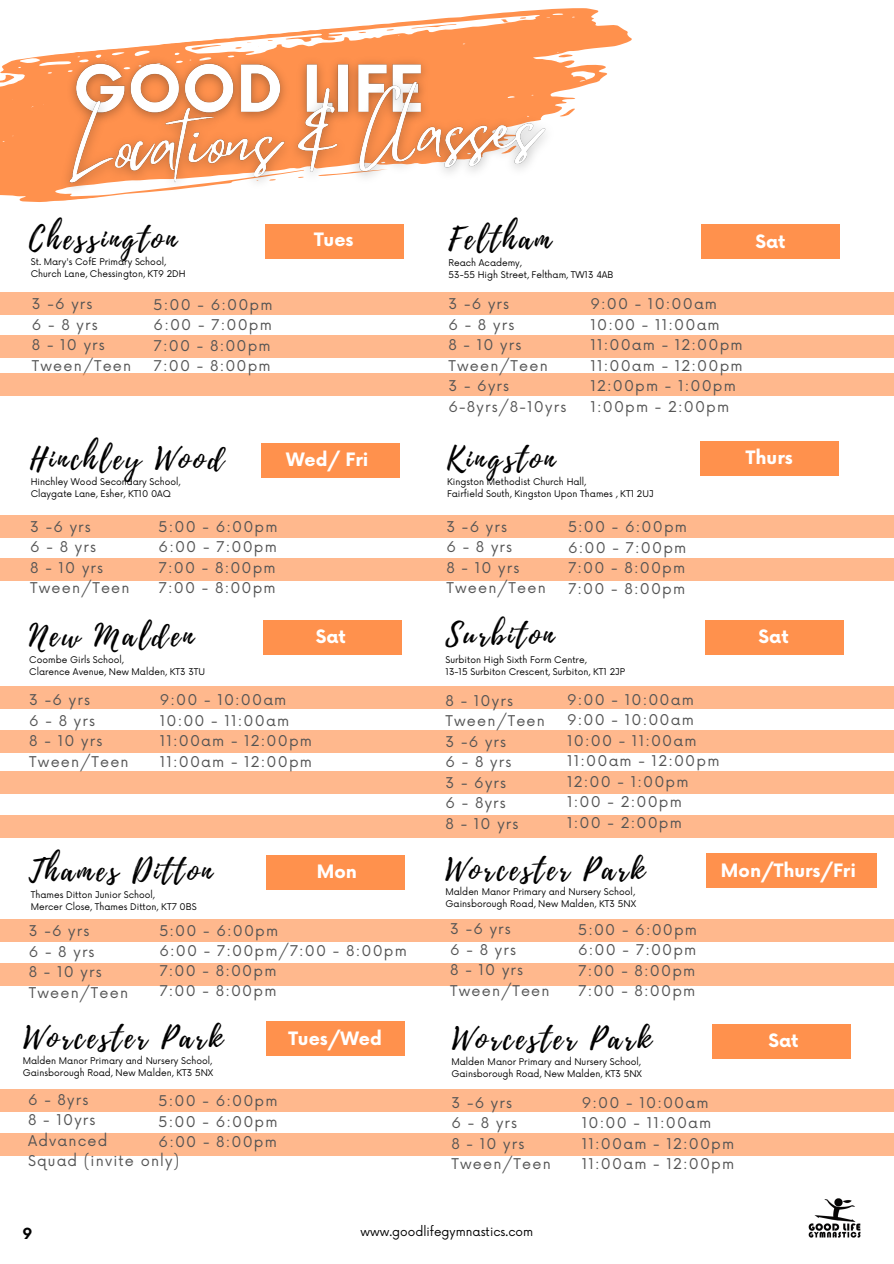
<style>
.page{position:relative;width:894px;height:1264px;background:#fff}
.page>*{position:absolute;margin:0;border:0;box-sizing:border-box;transform-origin:0 0}
.t1{font:30px "Playlist Script";letter-spacing:.1em;color:#000}
.t2{font:700 18px "Now";color:#fff}
.t3{font:700 15px "Now";color:#000}
.t4{font:14.4px/20.5px "Now";letter-spacing:.08em;color:#545454}
.t5{font:12px "Now";color:#000}
.t6{font:9px "Now";color:#000}
</style>
<div class="page">
<svg style="left:243px;top:8px;width:389px;height:79px"></svg>
<svg style="left:411px;top:23px;width:45px;height:6px"></svg>
<svg style="left:500px;top:19px;width:9px;height:4px"></svg>
<svg style="left:358px;top:31px;width:8px;height:2px"></svg>
<svg style="left:386px;top:29px;width:8px;height:2px"></svg>
<svg style="left:519px;top:17px;width:7px;height:2px"></svg>
<svg style="left:0;top:37px;width:581px;height:165px;fill:#ff914d"></svg>
<svg style="left:443px;top:56px;width:7px;height:4px"></svg>
<svg style="left:461px;top:54px;width:7px;height:2px"></svg>
<img style="left:808px;top:1198px;width:53px;height:40px">
<img style="left:59px;top:50px;width:384px;height:10px">
<img style="left:46px;top:60px;width:519px;height:142px">
<div style="left:0;top:292px;width:893px;height:22px;background:#ffb88d"></div>
<div style="left:0;top:335px;width:893px;height:23px;background:#ffb88d"></div>
<div style="left:266px;top:224px;width:138px;height:34px;background:#ff914d"></div>
<div style="left:701px;top:224px;width:138px;height:34px;background:#ff914d"></div>
<div style="left:0;top:373px;width:893px;height:23px;background:#ffb88d"></div>
<div style="left:0;top:515px;width:893px;height:22px;background:#ffb88d"></div>
<div style="left:0;top:558px;width:893px;height:23px;background:#ffb88d"></div>
<div style="left:262px;top:443px;width:138px;height:35px;background:#ff914d"></div>
<div style="left:700px;top:441px;width:138px;height:35px;background:#ff914d"></div>
<div style="left:0;top:686px;width:893px;height:23px;background:#ffb88d"></div>
<div style="left:0;top:730px;width:893px;height:23px;background:#ffb88d"></div>
<div style="left:263px;top:620px;width:138px;height:35px;background:#ff914d"></div>
<div style="left:705px;top:620px;width:138px;height:35px;background:#ff914d"></div>
<div style="left:0;top:771px;width:893px;height:22px;background:#ffb88d"></div>
<div style="left:0;top:814px;width:893px;height:23px;background:#ffb88d"></div>
<div style="left:266px;top:855px;width:138px;height:35px;background:#ff914d"></div>
<div style="left:0;top:919px;width:893px;height:23px;background:#ffb88d"></div>
<div style="left:0;top:963px;width:893px;height:22px;background:#ffb88d"></div>
<div style="left:0;top:1089px;width:893px;height:22px;background:#ffb88d"></div>
<div style="left:0;top:1132px;width:893px;height:23px;background:#ffb88d"></div>
<div style="left:705px;top:853px;width:171px;height:35px;background:#ff914d"></div>
<div style="left:266px;top:1021px;width:138px;height:35px;background:#ff914d"></div>
<div style="left:712px;top:1023px;width:138px;height:35px;background:#ff914d"></div>
<h3 class="t1" style="left:29px;top:217px;width:148px">Chessington</h3>
<h3 class="t6" style="left:31px;top:256px;width:136px">St. Mary's CofE Primary School,</h3>
<p class="t6" style="left:31px;top:268px;width:156px">Church Lane, Chessington, KT9 2DH</p>
<p class="t2" style="left:314px;top:230px;width:41px">Tues</p>
<p class="t1" style="left:448px;top:217px;width:104px">Feltham</p>
<p class="t6" style="left:448px;top:257px;width:75px">Reach Academy,</p>
<h4 class="t6" style="left:448px;top:269px;width:166px">53-55 High Street, Feltham, TW13 4AB</h4>
<p class="t4" style="left:32px;top:294px;width:101px">3 -6 yrs<br>6-8yrs<br>8 - 10 yrs<br>Tween/Teen</p>
<h5 class="t4" style="left:153px;top:295px;width:120px">5:00 - 6:00pm<br>6:00 - 7:00pm<br>7:00 - 8:00pm<br>7:00 - 8:00pm</h5>
<h5 class="t4" style="left:448px;top:294px;width:119px">3 -6 yrs<br>6-8yrs<br>8 - 10 yrs<br>Tween/Teen<br>3 - 6yrs<br>6-8yrs/8-10yrs</h5>
<h5 class="t4" style="left:590px;top:294px;width:154px">9:00 - 10:00am<br>10:00 - 11:00am<br>11:00am - 12:00pm<br>11:00am - 12:00pm<br>12:00pm - 1:00pm<br>1:00pm - 2:00pm</h5>
<h4 class="t2" style="left:755px;top:231px;width:31px">Sat</h4>
<p class="t1" style="left:30px;top:437px;width:195px">Hinchley Wood</p>
<p class="t6" style="left:31px;top:477px;width:151px">Hinchley Wood Secondary School,</p>
<p class="t6" style="left:31px;top:489px;width:142px">Claygate Lane, Esher, KT10 0AQ</p>
<p class="t2" style="left:286px;top:450px;width:84px">Wed/ Fri</p>
<h4 class="t1" style="left:446px;top:437px;width:110px">Kingston</h4>
<h3 class="t2" style="left:745px;top:448px;width:48px">Thurs</h3>
<h3 class="t6" style="left:447px;top:477px;width:140px">Kingston Methodist Church Hall,</h3>
<h4 class="t6" style="left:447px;top:489px;width:208px">Fairfield South, Kingston Upon Thames , KT1 2UJ</h4>
<h5 class="t4" style="left:30px;top:517px;width:101px">3 -6 yrs<br>6-8yrs<br>8 - 10 yrs<br>Tween/Teen</h5>
<h5 class="t4" style="left:158px;top:517px;width:120px">5:00 - 6:00pm<br>6:00 - 7:00pm<br>7:00 - 8:00pm<br>7:00 - 8:00pm</h5>
<h3 class="t4" style="left:446px;top:517px;width:101px">3 -6 yrs<br>6-8yrs<br>8 - 10 yrs<br>Tween/Teen</h3>
<h4 class="t4" style="left:568px;top:517px;width:120px">5:00 - 6:00pm<br>6:00 - 7:00pm<br>7:00 - 8:00pm<br>7:00 - 8:00pm</h4>
<h5 class="t1" style="left:29px;top:614px;width:165px">New Malden</h5>
<h5 class="t2" style="left:316px;top:626px;width:31px">Sat</h5>
<p class="t6" style="left:29px;top:654px;width:96px">Coombe Girls School,</p>
<p class="t6" style="left:29px;top:666px;width:177px">Clarence Avenue, New Malden, KT3 3TU</p>
<h5 class="t1" style="left:445px;top:614px;width:109px">Surbiton</h5>
<h5 class="t6" style="left:445px;top:654px;width:142px">Surbiton High Sixth Form Centre,</h5>
<h5 class="t6" style="left:445px;top:666px;width:181px">13-15 Surbiton Crescent, Surbiton, KT1 2JP</h5>
<p class="t4" style="left:29px;top:690px;width:101px">3 -6 yrs<br>6-8yrs<br>8 - 10 yrs<br>Tween/Teen</p>
<p class="t4" style="left:160px;top:690px;width:154px">9:00 - 10:00am<br>10:00 - 11:00am<br>11:00am - 12:00pm<br>11:00am - 12:00pm</p>
<h3 class="t4" style="left:445px;top:690px;width:101px">8 - 10yrs<br>Tween/Teen<br>3 -6 yrs<br>6-8yrs<br>3 - 6yrs<br>6 - 8yrs<br>8 - 10 yrs</h3>
<h4 class="t4" style="left:567px;top:690px;width:154px">9:00 - 10:00am<br>9:00 - 10:00am<br>10:00 - 11:00am<br>11:00am - 12:00pm<br>12:00 - 1:00pm<br>1:00 - 2:00pm<br>1:00 - 2:00pm</h4>
<h5 class="t2" style="left:758px;top:626px;width:31px">Sat</h5>
<h5 class="t1" style="left:29px;top:849px;width:185px">Thames Ditton</h5>
<h4 class="t6" style="left:31px;top:889px;width:125px">Thames Ditton Junior School,</h4>
<p class="t6" style="left:31px;top:901px;width:167px">Mercer Close, Thames Ditton, KT7 0BS</p>
<h5 class="t2" style="left:317px;top:862px;width:42px">Mon</h5>
<h3 class="t4" style="left:29px;top:921px;width:101px">3 -6 yrs<br>6-8yrs<br>8 - 10 yrs<br>Tween/Teen</h3>
<h5 class="t4" style="left:159px;top:921px;width:249px">5:00 - 6:00pm<br>6:00 - 7:00pm/7:00 - 8:00pm<br>7:00 - 8:00pm<br>7:00 - 8:00pm</h5>
<h3 class="t1" style="left:445px;top:848px;width:200px">Worcester Park</h3>
<p class="t2" style="left:720px;top:861px;width:136px">Mon/Thurs/Fri</p>
<p class="t4" style="left:578px;top:919px;width:120px">5:00 - 6:00pm<br>6:00 - 7:00pm<br>7:00 - 8:00pm<br>7:00 - 8:00pm</p>
<h4 class="t6" style="left:445px;top:886px;width:191px">Malden Manor Primary and Nursery School,</h4>
<h5 class="t6" style="left:445px;top:898px;width:192px">Gainsborough Road, New Malden, KT3 5NX</h5>
<p class="t4" style="left:450px;top:919px;width:101px">3 -6 yrs<br>6-8yrs<br>8 - 10 yrs<br>Tween/Teen</p>
<p class="t1" style="left:23px;top:1015px;width:200px">Worcester Park</p>
<h3 class="t2" style="left:288px;top:1028px;width:95px">Tues/Wed</h3>
<h3 class="t6" style="left:23px;top:1055px;width:191px">Malden Manor Primary and Nursery School,</h3>
<p class="t6" style="left:23px;top:1067px;width:192px">Gainsborough Road, New Malden, KT3 5NX</p>
<p class="t1" style="left:452px;top:1017px;width:200px">Worcester Park</p>
<h4 class="t2" style="left:768px;top:1030px;width:31px">Sat</h4>
<h5 class="t6" style="left:451px;top:1057px;width:191px">Malden Manor Primary and Nursery School,</h5>
<h5 class="t6" style="left:451px;top:1069px;width:192px">Gainsborough Road, New Malden, KT3 5NX</h5>
<p class="t4" style="left:28px;top:1090px;width:153px">6 - 8yrs<br>8 - 10yrs<br>Advanced<br>Squad (invite only)</p>
<h4 class="t4" style="left:158px;top:1091px;width:120px;text-align:justify">5:00 - 6:00pm 5:00 - 6:00pm 6:00 - 8:00pm</h4>
<h5 class="t4" style="left:451px;top:1092px;width:101px">3 -6 yrs<br>6-8yrs<br>8 - 10 yrs<br>Tween/Teen</h5>
<h5 class="t4" style="left:581px;top:1092px;width:154px">9:00 - 10:00am<br>10:00 - 11:00am<br>11:00am - 12:00pm<br>11:00am - 12:00pm</h5>
<h5 class="t3" style="left:22px;top:1225px;width:11px">9</h5>
<p class="t5" style="left:360px;top:1224px;width:174px">www.goodlifegymnastics.com</p>
</div>
